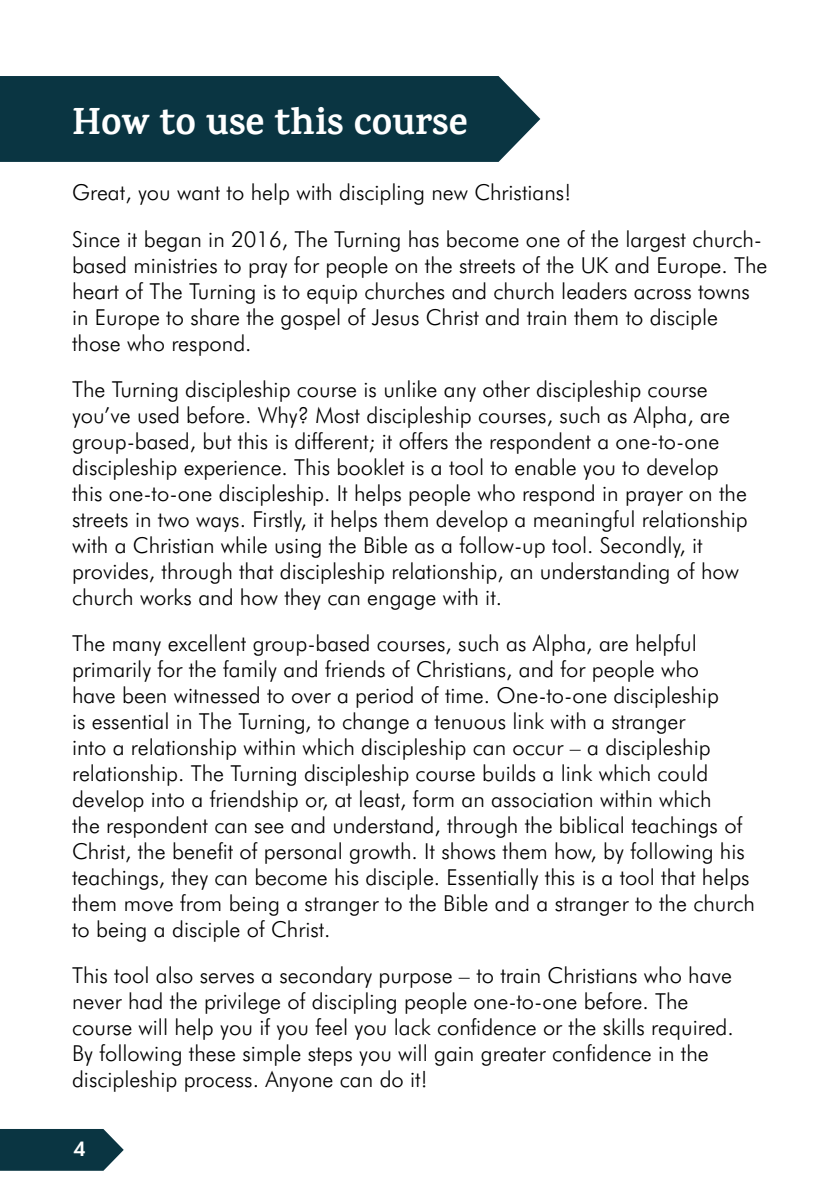
<style>
.page{position:relative;width:840px;height:1191px;background:#fff}
.page>*{position:absolute;margin:0;border:0;box-sizing:border-box;transform-origin:0 0}
.t1{font:700 38px "Karma";color:#fff}
.t2{font:300 22px/26px "Futura BT";color:#000}
.t3{font:800 20px "Futura BT";color:#fff}
</style>
<div class="page">
<svg style="left:0;top:1129px;width:124px;height:41px;background:#1e4551"></svg>
<div style="left:0;top:76px;width:540px;height:86px;background:#0a3542"></div>
<h1 class="t1" style="left:72px;top:99px;width:397px">How to use this course</h1>
<p class="t2" style="left:72px;top:169px;width:690px;line-height:46px">Great, you want to help with discipling new Christians!<br>Since it began in 2016, The Turning has become one of the largest church-</p>
<p class="t2" style="left:72px;top:251px;width:696px">based ministries to pray for people on the streets of the UK and Europe. The heart of The Turning is to equip churches and church leaders across towns in Europe to share the gospel of Jesus Christ and train them to disciple those who respond.</p>
<p class="t2" style="left:72px;top:375px;width:676px">The Turning discipleship course is unlike any other discipleship course you’ve used before. Why? Most discipleship courses, such as Alpha, are group-based, but this is different; it offers the respondent a one-to-one discipleship experience. This booklet is a tool to enable you to develop this one-to-one discipleship. It helps people who respond in prayer on the streets in two ways. Firstly, it helps them develop a meaningful relationship with a Christian while using the Bible as a follow-up tool. Secondly, it provides, through that discipleship relationship, an understanding of how church works and how they can engage with it.</p>
<p class="t2" style="left:72px;top:629px;width:684px">The many excellent group-based courses, such as Alpha, are helpful primarily for the family and friends of Christians, and for people who<br>have been witnessed to over a period of time. One-to-one discipleship<br>is essential in The Turning, to change a tenuous link with a stranger<br>into a relationship within which discipleship can occur – a discipleship relationship. The Turning discipleship course builds a link which could develop into a friendship or, at least, form an association within which<br>the respondent can see and understand, through the biblical teachings of Christ, the benefit of personal growth. It shows them how, by following his teachings, they can become his disciple. Essentially this is a tool that helps them move from being a stranger to the Bible and a stranger to the church to being a disciple of Christ.</p>
<p class="t2" style="left:72px;top:962px;width:663px">This tool also serves a secondary purpose – to train Christians who have never had the privilege of discipling people one-to-one before. The course will help you if you feel you lack confidence or the skills required.<br>By following these simple steps you will gain greater confidence in the discipleship process. Anyone can do it!</p>
<p class="t3" style="left:73px;top:1137px;width:14px">4</p>
</div>
